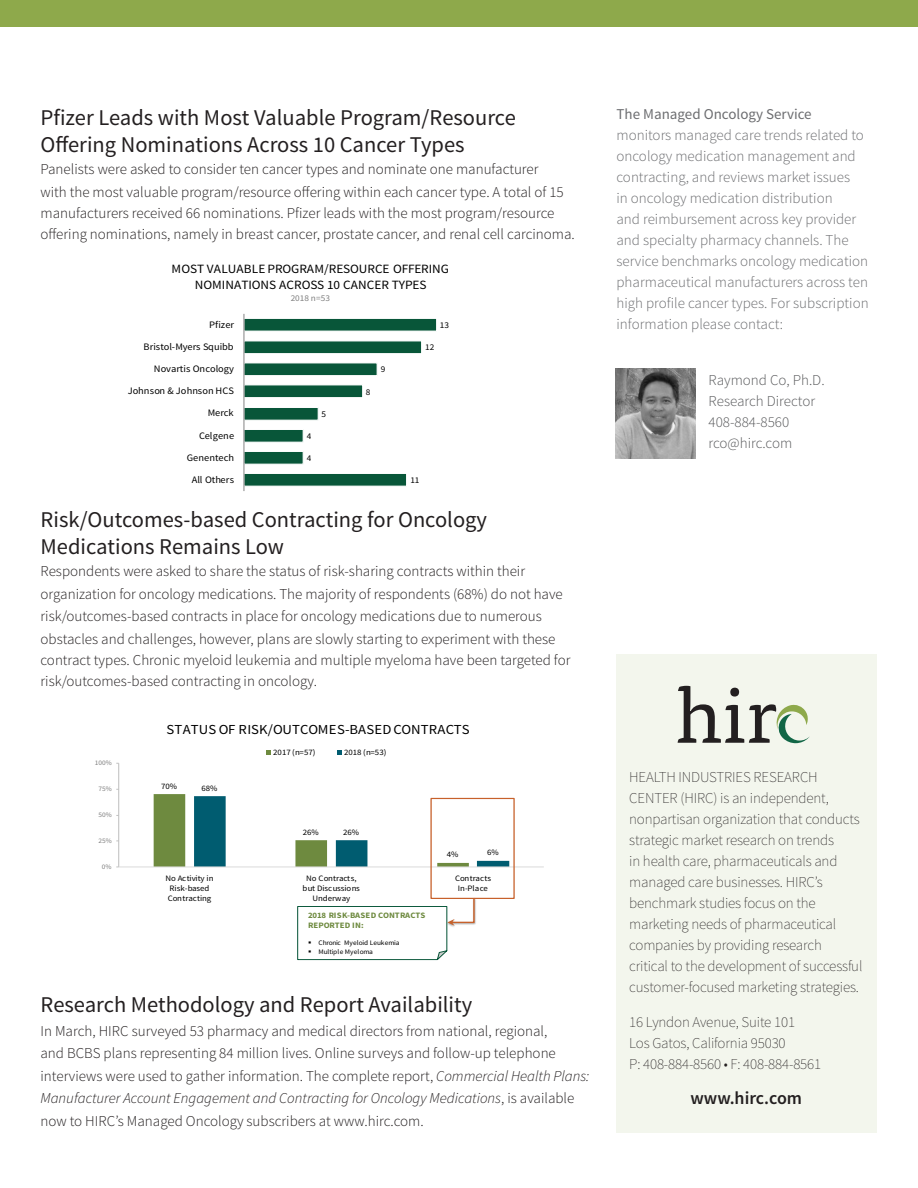
<style>
.page{position:relative;width:918px;height:1188px;background:#fff}
.page>*{position:absolute;margin:0;border:0;box-sizing:border-box;transform-origin:0 0}
.Subhead{font:22.5px/27px "Source Sans Pro";color:#231f20}
.URL{font:600 18px "Source Sans Pro";color:#231f20}
.Body_Text_-_New{font:300 15px/22.5px "Source Sans Pro";color:#231f20}
.HIRC_Sign_Off{font:200 15px/21px "Source Sans Pro";letter-spacing:-.01em;color:#231f20}
.Sidebar_text{font:300 15px/21px "Source Sans Pro";color:#6c6d70}
.Subhead-2{font:300 15px/22.5px "Source Sans Pro";color:#231f20}
.Sidebar_text-2{font:300 15px/21px "Source Sans Pro";color:#57585a}
.t1{font:13.8px "Source Sans Pro";letter-spacing:.01em;color:#000;scale:1.07 1}
.t2{font:12.6px/15.9px "Source Sans Pro";letter-spacing:-.005em;color:#000;text-align:center;scale:1.05 1}
.t3{font:9.9px "Source Sans Pro";letter-spacing:.005em;color:#000;scale:1.05 1}
.t4{font:8.85px "Source Sans Pro";color:#000;scale:1.05 1}
.t5{font:8.85px "Source Sans Pro";letter-spacing:.005em;color:#7f7f7f;scale:1.05 1}
.t6{font:8.25px/10.4px "Source Sans Pro";letter-spacing:.005em;color:#000;text-align:center;scale:1.07 1}
.t7{font:700 8.25px/10.4px "Source Sans Pro";color:#6e8a3f;scale:1.07 1}
.t8{font:6.9px "Source Sans Pro";letter-spacing:-.025em;color:#000;scale:1.07 1}
.t9{font:6.9px "Source Sans Pro";letter-spacing:.005em;color:#7f7f7f;scale:1.07 1}
.s1{font-style:italic}
.s2{font-weight:400}
</style>
<div class="page">
<div style="left:0;top:0;width:918px;height:26px;background:#8ea94b"></div>
<div style="left:616px;top:654px;width:261px;height:479px;background:#f3f6ed"></div>
<img style="left:616px;top:369px;width:79px;height:90px">
<svg style="left:678px;top:686px;width:132px;height:57px;background:#bcc0b6"></svg>
<svg style="left:154px;top:794px;width:355px;height:73px"></svg>
<hr style="left:118px;top:763px;width:1px;height:104px;background:#bfbfbf">
<hr style="left:119px;top:867px;width:425px;height:1px;background:#d9d9d9">
<svg style="left:266px;top:750px;width:5px;height:5px"></svg>
<svg style="left:337px;top:750px;width:5px;height:5px"></svg>
<img style="left:475px;top:899px;width:1px;height:25px">
<div style="left:430px;top:798px;width:85px;height:101px;border:1px solid #c7612b"></div>
<svg style="left:297px;top:898px;width:178px;height:62px"></svg>
<svg style="left:245px;top:318px;width:192px;height:169px"></svg>
<hr style="left:244px;top:314px;width:1px;height:177px;background:#868686">
<p class="Subhead" style="left:40px;top:104px;width:477px">Pfizer Leads with Most Valuable Program/Resource<br>Offering Nominations Across 10 Cancer Types</p>
<p class="Subhead-2" style="left:40px;top:158px;width:525px">Panelists were asked to consider ten cancer types and nominate one manufacturer with the most valuable program/resource offering within each cancer type. A total of 15</p>
<p class="Subhead-2" style="left:40px;top:202px;width:536px;line-height:21px">manufacturers received 66 nominations. Pfizer leads with the most program/resource offering nominations, namely in breast cancer, prostate cancer, and renal cell carcinoma.</p>
<p class="t2" style="left:172px;top:261px;width:266px">MOST VALUABLE PROGRAM/RESOURCE OFFERING<br>NOMINATIONS ACROSS 10 CANCER TYPES</p>
<p class="t5" style="left:291px;top:292px;width:39px">2018 n=53</p>
<p class="t3" style="left:209px;top:318px;width:25px">Pfizer</p>
<p class="t4" style="left:440px;top:320px;width:10px">13</p>
<p class="t3" style="left:144px;top:340px;width:87px">Bristol-Myers Squibb</p>
<p class="t4" style="left:425px;top:342px;width:10px">12</p>
<p class="t3" style="left:154px;top:363px;width:78px">Novartis Oncology</p>
<p class="t4" style="left:381px;top:364px;width:6px">9</p>
<p class="t3" style="left:128px;top:385px;width:103px">Johnson &amp; Johnson HCS</p>
<p class="t4" style="left:366px;top:386px;width:6px">8</p>
<p class="t3" style="left:208px;top:407px;width:26px">Merck</p>
<p class="t4" style="left:322px;top:408px;width:6px">5</p>
<p class="t3" style="left:199px;top:429px;width:35px">Celgene</p>
<p class="t4" style="left:307px;top:430px;width:6px">4</p>
<p class="t3" style="left:187px;top:451px;width:47px">Genentech</p>
<p class="t4" style="left:307px;top:453px;width:6px">4</p>
<p class="t3" style="left:192px;top:473px;width:42px">All Others</p>
<p class="t4" style="left:410px;top:475px;width:10px">11</p>
<p class="Subhead" style="left:40px;top:506px;width:448px">Risk/Outcomes-based Contracting for Oncology<br>Medications Remains Low</p>
<p class="Body_Text_-_New" style="left:40px;top:560px;width:524px">Respondents were asked to share the status of risk-sharing contracts within their organization for oncology medications. The majority of respondents (68%) do not have risk/outcomes-based contracts in place for oncology medications due to numerous obstacles and challenges, however, plans are slowly starting to experiment with these</p>
<p class="Body_Text_-_New" style="left:40px;top:649px;width:532px;line-height:21px">contract types. Chronic myeloid leukemia and multiple myeloma have been targeted for risk/outcomes-based contracting in oncology.</p>
<p class="t9" style="left:95px;top:759px;width:17px">100%</p>
<p class="t9" style="left:98px;top:785px;width:14px">75%</p>
<p class="t9" style="left:98px;top:810px;width:14px">50%</p>
<p class="t9" style="left:98px;top:836px;width:14px">25%</p>
<p class="t9" style="left:102px;top:863px;width:11px">0%</p>
<p class="t1" style="left:167px;top:721px;width:285px">STATUS OF RISK/OUTCOMES-BASED CONTRACTS</p>
<p class="t6" style="left:273px;top:747px;width:41px">2017 (n=57)</p>
<p class="t6" style="left:344px;top:747px;width:41px">2018 (n=53)</p>
<p class="t6" style="left:161px;top:782px;width:17px">70%</p>
<p class="t6" style="left:201px;top:784px;width:17px">68%</p>
<p class="t6" style="left:303px;top:827px;width:17px">26%</p>
<p class="t6" style="left:343px;top:827px;width:17px">26%</p>
<p class="t6" style="left:447px;top:850px;width:12px">4%</p>
<p class="t6" style="left:487px;top:848px;width:12px">6%</p>
<p class="t6" style="left:165px;top:873px;width:47px;text-align:left">No Activity in<br>Risk-based<br>Contracting</p>
<p class="t6" style="left:303px;top:873px;width:55px">No Contracts, but Discussions<br>Underway</p>
<p class="t6" style="left:455px;top:873px;width:35px">Contracts<br>In-Place</p>
<p class="t7" style="left:308px;top:910px;width:111px">2018 RISK-BASED CONTRACTS<br>REPORTED IN:</p>
<p class="t8" style="left:308px;top:938px;width:87px">▪ Chronic Myeloid Leukemia</p>
<p class="t8" style="left:308px;top:947px;width:62px">▪ Multiple Myeloma</p>
<p class="Subhead" style="left:40px;top:992px;width:433px">Research Methodology and Report Availability</p>
<p class="Body_Text_-_New" style="left:40px;top:1020px;width:551px">In March, HIRC surveyed 53 pharmacy and medical directors from national, regional,<br>and BCBS plans representing 84 million lives. Online surveys and follow-up telephone interviews were used to gather information. The complete report, <span class="s1">Commercial Health Plans:<br>Manufacturer Account Engagement and Contracting for Oncology Medications</span>, is available now to HIRC’s Managed Oncology subscribers at www.hirc.com.</p>
<p class="Sidebar_text" style="left:616px;top:104px;width:254px"><span class="s2">The Managed Oncology Service </span>monitors managed care trends related to oncology medication management and contracting, and reviews market issues<br>in oncology medication distribution<br>and reimbursement across key provider and specialty pharmacy channels. The service benchmarks oncology medication pharmaceutical manufacturers across ten high profile cancer types. For subscription information please contact:</p>
<p class="Sidebar_text-2" style="left:709px;top:369px;width:118px">Raymond Co, Ph.D.<br>Research Director<br>408-884-8560 rco@hirc.com</p>
<p class="HIRC_Sign_Off" style="left:629px;top:767px;width:235px">HEALTH INDUSTRIES RESEARCH CENTER (HIRC) is an independent, nonpartisan organization that conducts strategic market research on trends<br>in health care, pharmaceuticals and managed care businesses. HIRC’s benchmark studies focus on the marketing needs of pharmaceutical companies by providing research critical to the development of successful customer-focused marketing strategies.</p>
<p class="HIRC_Sign_Off" style="left:629px;top:1011px;width:193px">16 Lyndon Avenue, Suite 101<br>Los Gatos, California 95030<br>P: 408-884-8560 • F: 408-884-8561</p>
<p class="URL" style="left:690px;top:1086px;width:113px">www.hirc.com</p>
</div>
